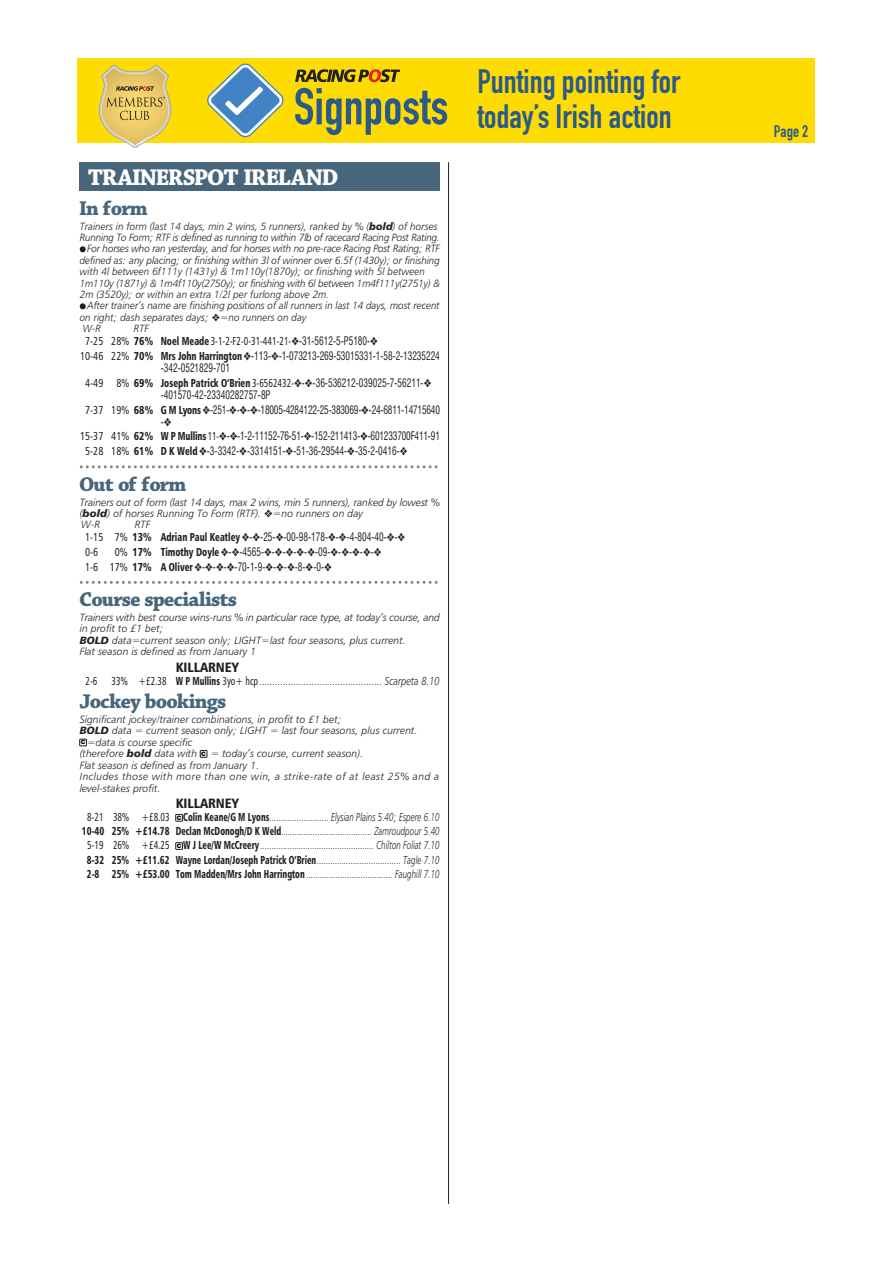
<style>
.page{position:relative;width:893px;height:1263px;background:#fff}
.page>*{position:absolute;margin:0;border:0;box-sizing:border-box;transform-origin:0 0}
.t1{font:51px "DIN Engschrift Std";color:#2b5a8a}
.t2{font:33.3px/34.5px "DIN Engschrift Std";color:#2b5a8a}
.t3{font:700 24px "RP Chaparral";color:#fff}
.t4{font:700 21px "RP Chaparral";color:#48667b}
.t5{font:16.5px "DIN Engschrift Std";color:#2b5a8a}
.t6{font:13.5px "Humanist 777 BT Black Condensed B";color:#231f20}
.t7{font:condensed 11.55px/12px "Swiss 721 BT";letter-spacing:-.005em;color:#231f20;scale:.81 1}
.t8{font:11.55px/14.1px "Humanist 777 BT Light Italic B";color:#231f20;text-align:center;scale:.7 1}
.t9{font:11.55px "Humanist 777 BT Black Condensed B";color:#231f20;scale:.81 1}
.t10{font:11.55px "Humanist 777 BT Light Italic B";color:#231f20;scale:.81 1}
.t11{font:11.55px "Humanist 777 BT Roman Condensed B";color:#231f20;scale:.9 1}
.t12{font:10.5px/11.4px "Humanist 777 BT Light Italic B";color:#231f20}
.t13{font:10.5px "Humanist 777 BT Light Italic B";color:#231f20;scale:.96 1}
.t14{font:10.5px "Humanist 777 BT Light Italic B";letter-spacing:-.02em;color:#231f20;scale:.96 1}
.s1{font-family:"Humanist 777 BT Black Italic B"}
.s2{font-family:"Humanist 777 BT Black Condensed B"}
.s3{font-family:"Swiss 721 BT";font-stretch:condensed}
.s4{font-family:"Humanist 777 BT Roman Condensed B";font-stretch:normal}
.s5{font-family:"Humanist 777 BT Black Condensed B";font-stretch:normal}
.s6{font-family:"Humanist 777 BT Roman Condensed B"}
.s7{font-family:"Swiss 721 BT";font-weight:900;font-size:6px;color:#000}
.s8{font-family:"Humanist 777 BT Light Italic B"}
</style>
<div class="page">
<div style="left:77px;top:58px;width:738px;height:85px;background:#ffdc01"></div>
<svg style="left:207px;top:63px;width:77px;height:74px"></svg>
<svg style="left:295px;top:69px;width:105px;height:13px"></svg>
<svg style="left:98px;top:64px;width:74px;height:83px"></svg>
<hr style="left:448px;top:162px;width:1px;height:1042px;background:#231f20">
<div style="left:80px;top:162px;width:360px;height:29px;background:#48667b"></div>
<svg style="left:80px;top:246px;width:6px;height:6px"></svg>
<svg style="left:80px;top:303px;width:6px;height:6px"></svg>
<svg style="left:81px;top:465px;width:357px;height:3px"></svg>
<svg style="left:81px;top:581px;width:357px;height:3px"></svg>
<div style="left:80px;top:739px;width:7px;height:7px;border:1px solid #231f20"></div>
<div style="left:200px;top:750px;width:7px;height:7px;border:1px solid #231f20"></div>
<div style="left:176px;top:814px;width:7px;height:7px;border:1px solid #231f20"></div>
<div style="left:176px;top:842px;width:7px;height:7px;border:1px solid #231f20"></div>
<h1 class="t1" style="left:294px;top:88px;width:156px">Signposts</h1>
<h3 class="t3" style="left:88px;top:163px;width:251px">TRAINERSPOT IRELAND</h3>
<h3 class="t4" style="left:80px;top:200px;width:69px">In form</h3>
<p class="t13" style="left:80px;top:222px;width:374px">Trainers in form (last 14 days, min 2 wins, 5 runners), ranked by % (<span class="s1">bold</span>) of horses</p>
<p class="t14" style="left:80px;top:233px;width:377px">Running To Form; RTF is defined as running to within 7lb of racecard Racing Post Rating.</p>
<p class="t14" style="left:87px;top:244px;width:369px">For horses who ran yesterday, and for horses with no pre-race Racing Post Rating; RTF</p>
<p class="t13" style="left:80px;top:256px;width:377px">defined as: any placing; or finishing within 3l of winner over 6.5f (1430y); or finishing</p>
<p class="t13" style="left:80px;top:267px;width:361px">with 4l between 6f111y (1431y) &amp; 1m110y(1870y); or finishing with 5l between</p>
<p class="t14" style="left:80px;top:279px;width:377px">1m110y (1871y) &amp; 1m4f110y(2750y); or finishing with 6l between 1m4f111y(2751y) &amp;</p>
<p class="t13" style="left:80px;top:290px;width:262px">2m (3520y); or within an extra 1/2l per furlong above 2m.</p>
<p class="t13" style="left:87px;top:301px;width:369px">After trainer’s name are finishing positions of all runners in last 14 days, most recent</p>
<p class="t13" style="left:80px;top:313px;width:238px">on right; dash separates days; ❖=no runners on day</p>
<p class="t13" style="left:83px;top:324px;width:21px">W-R</p>
<p class="t13" style="left:134px;top:324px;width:17px">RTF</p>
<p class="t11" style="left:85px;top:336px;width:327px">7-25 28% <span class="s2">76% Noel Meade</span> 3-1-2-F2-0-31-441-21-❖<span class="s3">-31-5612-5-P5180-</span>❖</p>
<p class="t7" style="left:161px;top:350px;width:346px;text-indent:-81px"><span class="s4">10-46 22%</span> <span class="s5">70% Mrs John Harrington</span> ❖-113-❖-1-073213-269-53015331-1-58-2-13235224 -342-0521829-701</p>
<p class="t7" style="left:161px;top:377px;width:336px;text-indent:-76px"><span class="s4">4-49 8%</span> <span class="s5">69% Joseph Patrick O’Brien</span> <span class="s4">3-6562432-</span>❖-❖-36-536212-039025-7-56211-❖ -401570-42-23340282757-8P</p>
<p class="t7" style="left:161px;top:404px;width:346px;text-indent:-76px"><span class="s4">7-37 19%</span> <span class="s5">68% G M Lyons</span> ❖-251-❖-❖-❖-18005-4284122-25-383069-❖-24-6811-14715640 -❖</p>
<p class="t7" style="left:85px;top:429px;width:440px;line-height:14.7px;text-indent:-5px"><span class="s4">15-37 41%</span> <span class="s5">62% W P Mullins</span> <span class="s4">11-</span>❖-❖-1-2-11152-76-51-❖-152-211413-❖-601233700F411-91<br><span class="s4">5-28 18%</span> <span class="s5">61% D K Weld</span> ❖-3-3342-❖-3314151-❖-51-36-29544-❖-35-2-0416-❖</p>
<h3 class="t4" style="left:80px;top:476px;width:108px">Out of form</h3>
<p class="t12" style="left:80px;top:497px;width:362px">Trainers out of form (last 14 days, max 2 wins, min 5 runners), ranked by lowest % (<span class="s1">bold</span>) of horses Running To Form (RTF). ❖=no runners on day<br>W-R</p>
<p class="t12" style="left:135px;top:520px;width:17px">RTF</p>
<p class="t7" style="left:85px;top:531px;width:397px"><span class="s4">1-15 7%</span> <span class="s5">13% Adrian Paul Keatley</span> ❖-❖-25-❖-00-98-178-❖-❖-4-804-40-❖-❖</p>
<p class="t11" style="left:85px;top:547px;width:16px">0-6</p>
<p class="t7" style="left:85px;top:545px;width:367px;line-height:14.7px;text-indent:30px"><span class="s4">0%</span> <span class="s5">17% Timothy Doyle</span> ❖-❖-4565-❖-❖-❖-❖-❖-09-❖-❖-❖-❖-❖<br><span class="s4">1-6 17%</span> <span class="s5">17% A Oliver</span> ❖-❖-❖-❖-70-1-9-❖-❖-❖-8-❖-0-❖</p>
<h3 class="t4" style="left:80px;top:591px;width:158px">Course specialists</h3>
<p class="t12" style="left:80px;top:612px;width:362px">Trainers with best course wins-runs % in particular race type, at today’s course, and in profit to £1 bet;<br><span class="s1">BOLD</span> data=current season only; LIGHT=last four seasons, plus current.<br>Flat season is defined as from January 1</p>
<p class="t6" style="left:176px;top:662px;width:65px">KILLARNEY</p>
<p class="t10" style="left:86px;top:676px;width:439px"><span class="s6">2-6 33% +£2.38</span> <span class="s2">W P Mullins</span> <span class="s6">3yo+ hcp</span> ............................................... Scarpeta 8.10</p>
<h3 class="t4" style="left:80px;top:693px;width:148px">Jockey bookings</h3>
<p class="t12" style="left:80px;top:714px;width:361px">Significant jockey/trainer combinations, in profit to £1 bet;<br><span class="s1">BOLD</span> data = current season only; LIGHT = last four seasons, plus current.<br><sup>C</sup> =data is course specific<br>(therefore <span class="s1">bold</span> data with <sup>C</sup> = today’s course, current season).<br>Flat season is defined as from January 1.<br>Includes those with more than one win, a strike-rate of at least 25% and a level-stakes profit.</p>
<p class="t6" style="left:176px;top:798px;width:65px">KILLARNEY</p>
<p class="t8" style="left:82px;top:811px;width:513px"><span class="s6">8-21 38% +£8.03</span> <span class="s7">C</span> <span class="s2">Colin Keane/G M Lyons</span>.......................... Elysian Plains 5.40; Espere 6.10<br><span class="s2">10-40 25% +£14.78 Declan McDonogh/D K Weld</span>........................................ Zamroudpour 5.40<br><span class="s6">5-19 26% +£4.25</span> <span class="s7">C</span> <span class="s2">W J Lee/W McCreery</span> .................................................. Chilton Foliat 7.10</p>
<p class="t9" style="left:87px;top:855px;width:437px">8-32 25% +£11.62 Wayne Lordan/Joseph Patrick O’Brien<span class="s8">..................................... Tagle 7.10</span></p>
<p class="t8" style="left:87px;top:867px;width:506px"><span class="s2">2-8 25% +£53.00 Tom Madden/Mrs John Harrington</span> ...................................... Faughill 7.10</p>
<h2 class="t2" style="left:477px;top:67px;width:205px">Punting pointing for today’s Irish action</h2>
<h3 class="t5" style="left:774px;top:125px;width:36px">Page 2</h3>
</div>
